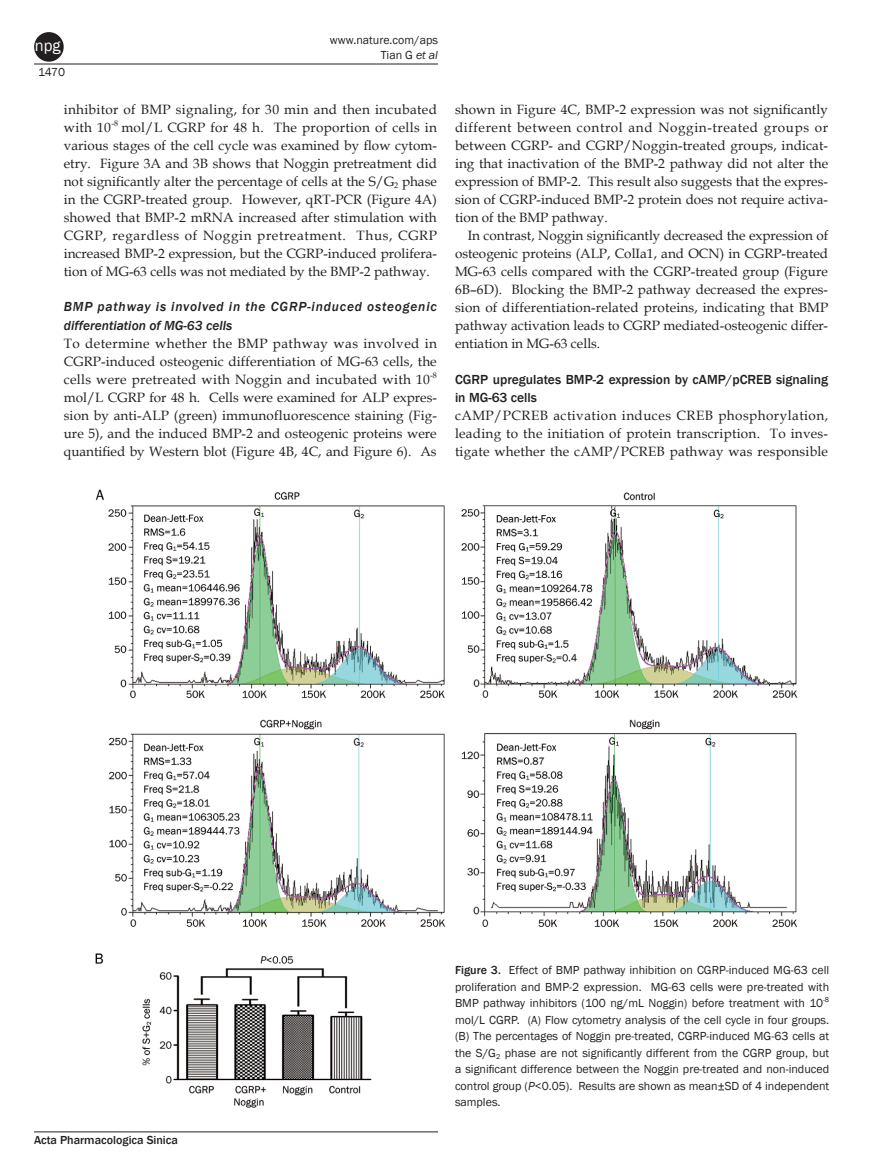
<style>
.page{position:relative;width:893px;height:1170px;background:#fff}
.page>*{position:absolute;margin:0;border:0;box-sizing:border-box;transform-origin:0 0}
.t1{font:16.5px "Franklin Gothic";color:#fff}
.无段头空英文正文{font:13.5px/18px "Book Antiqua 2";color:#231f20;text-align:justify}
.英文正文{font:13.5px/18px "Book Antiqua 2";color:#231f20;text-align:justify}
.三级标题{font:italic 500 13.5px/18px "Franklin Gothic";letter-spacing:.06em;color:#231f20}
.二级标题{font:500 13.5px/18px "Franklin Gothic";color:#231f20}
.图表注{font:12px/16.5px "Franklin Gothic";color:#231f20;text-align:right}
.t2{font:500 12px "Franklin Gothic";color:#231f20}
.s1{font-family:"Franklin Gothic Book Italic 2"}
.s2{font-family:"Book Antiqua"}
.s3{font-weight:500}
.s4{font-family:"Franklin Gothic Book 2"}
.s5{font-style:italic}
</style>
<div class="page">
<hr style="left:34px;top:64px;width:404px;height:1px;background:#231f20">
<hr style="left:34px;top:1131px;width:404px;height:1px;background:#231f20">
<div style="left:34px;top:32px;width:30px;height:30px;background:#231f20;border-radius:50%"></div>
<img style="left:95px;top:489px;width:703px;height:619px">
<p class="t1" style="left:35px;top:35px;width:27px">npg</p>
<p class="图表注" style="left:38px;top:64px;width:28px">1470</p>
<p class="图表注" style="left:330px;top:32px;width:110px;line-height:15px">www.nature.com/aps<br>Tian G <span class="s1">et al</span></p>
<p class="无段头空英文正文" style="left:64px;top:100px;width:375px">inhibitor of BMP signaling, for 30 min and then incubated with 10<sup>-8</sup> mol/L CGRP for 48 h. The proportion of cells in <span class="s2">various stages of the cell cycle was examined by flow cytom&shy;</span>etry. Figure 3A and 3B shows that Noggin pretreatment did <span class="s2">not significantly alter the percentage of cells at the S/G</span><sub>2</sub> phase in the CGRP-treated group. However, qRT-PCR (Figure 4A) showed that BMP-2 mRNA increased after stimulation with CGRP, regardless of Noggin pretreatment. Thus, CGRP increased BMP-2 expression, but the CGRP-induced prolifera&shy;tion of MG-63 cells was not mediated by the BMP-2 pathway.</p>
<p class="三级标题" style="left:64px;top:298px;width:375px">BMP pathway is involved in the CGRP-induced osteogenic differentiation of MG-63 cells</p>
<p class="无段头空英文正文" style="left:64px;top:334px;width:375px">To determine whether the BMP pathway was involved in CGRP-induced osteogenic differentiation of MG-63 cells, the cells were pretreated with Noggin and incubated with 10<sup>-8 </sup>mol/L CGRP for 48 h. Cells were examined for ALP expres&shy;sion by anti-ALP (green) immunofluorescence staining (Fig&shy;ure 5), and the induced BMP-2 and osteogenic proteins were <span class="s2">quantified by Western blot (Figure 4B, 4C, and Figure 6). As</span></p>
<p class="无段头空英文正文" style="left:455px;top:100px;width:375px"><span class="s2">shown in Figure 4C, BMP-2 expression was not significantly </span>different between control and Noggin-treated groups or between CGRP- and CGRP/Noggin-treated groups, indicat&shy;ing that inactivation of the BMP-2 pathway did not alter the expression of BMP-2. This result also suggests that the expres&shy;sion of CGRP-induced BMP-2 protein does not require activa&shy;tion of the BMP pathway.</p>
<p class="英文正文" style="left:455px;top:226px;width:375px;text-indent:13px"><span class="s2">In contrast, Noggin significantly decreased the expression of </span>osteogenic proteins (ALP, ColIa1, and OCN) in CGRP-treated MG-63 cells compared with the CGRP-treated group (Figure 6B–6D). Blocking the BMP-2 pathway decreased the expres&shy;sion of differentiation-related proteins, indicating that BMP pathway activation leads to CGRP mediated-osteogenic differ&shy;entiation in MG-63 cells.</p>
<p class="二级标题" style="left:455px;top:370px;width:375px">CGRP upregulates BMP-2 expression by cAMP/pCREB signaling in MG-63 cells</p>
<p class="无段头空英文正文" style="left:455px;top:406px;width:375px">cAMP/PCREB activation induces CREB phosphorylation, leading to the initiation of protein transcription. To inves&shy;tigate whether the cAMP/PCREB pathway was responsible</p>
<p class="t2" style="left:34px;top:1132px;width:145px">Acta Pharmacologica Sinica</p>
<p class="图表注" style="left:455px;top:961px;width:376px;text-align:justify"><span class="s3">Figure 3.</span> <span class="s4">Effect of BMP pathway inhibition on CGRP-induced MG-63 cell </span>proliferation and BMP-2 expression. MG-63 cells were pre-treated with BMP pathway inhibitors (100 ng/mL Noggin) before treatment with 10<sup>-8 </sup>mol/L CGRP. (A) Flow cytometry analysis of the cell cycle in four groups. (B) The percentages of Noggin pre-treated, CGRP-induced MG-63 cells at <span class="s4">the S/G</span><sub>2</sub> <span class="s4">phase are not significantly different from the CGRP group, but a significant difference between the Noggin pre-treated and non-induced </span>control group (<span class="s5">P</span><span class="s4">&lt;0.05). Results are shown as mean±SD of 4 independent </span>samples.</p>
</div>
